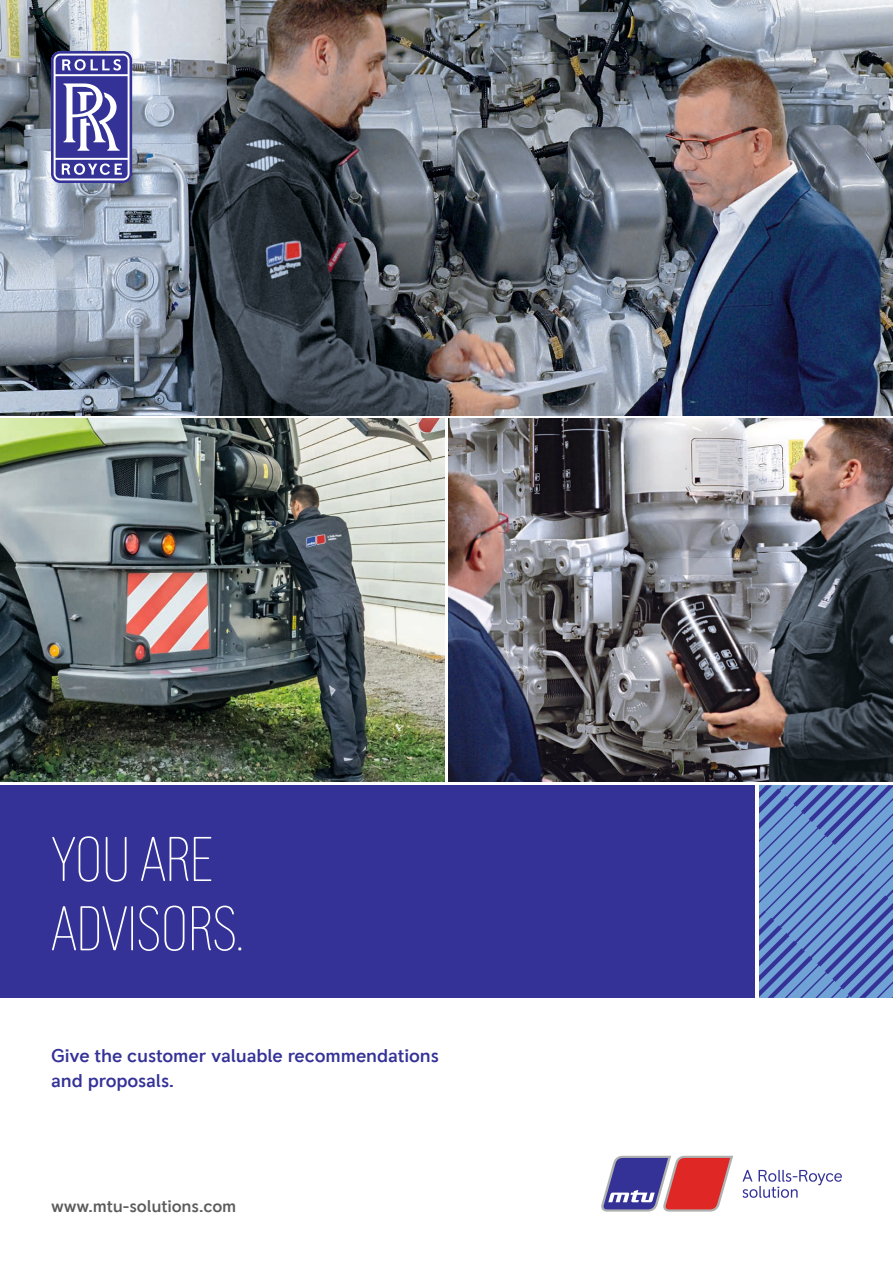
<style>
.page{position:relative;width:893px;height:1263px;background:#fff}
.page>*{position:absolute;margin:0;border:0;box-sizing:border-box;transform-origin:0 0}
.t1{font:200 condensed 63px/69.3px "RR Pioneer";letter-spacing:-.015em;color:#fff}
.t2{font:500 18.75px/25.3px "RR Pioneer";letter-spacing:-.005em;color:#343297}
.t3{font:500 17.25px "RR Pioneer";letter-spacing:-.005em;color:#5b5b5b}
</style>
<div class="page">
<img style="left:449px;top:419px;width:444px;height:362px">
<img style="left:0;top:0;width:893px;height:415px">
<img style="left:0;top:419px;width:444px;height:362px">
<div style="left:0;top:785px;width:755px;height:213px;background:#343297"></div>
<svg style="left:759px;top:785px;width:134px;height:213px;background:#5f84c4"></svg>
<svg style="left:51px;top:51px;width:81px;height:132px"></svg>
<svg style="left:742px;top:1170px;width:100px;height:28px"></svg>
<svg style="left:601px;top:1156px;width:132px;height:55px"></svg>
<h1 class="t1" style="left:51px;top:825px;width:195px">YOU ARE<br>ADVISORS.</h1>
<p class="t2" style="left:51px;top:1043px;width:389px">Give the customer valuable recommendations and proposals.</p>
<p class="t3" style="left:51px;top:1195px;width:187px">www.mtu-solutions.com</p>
</div>
